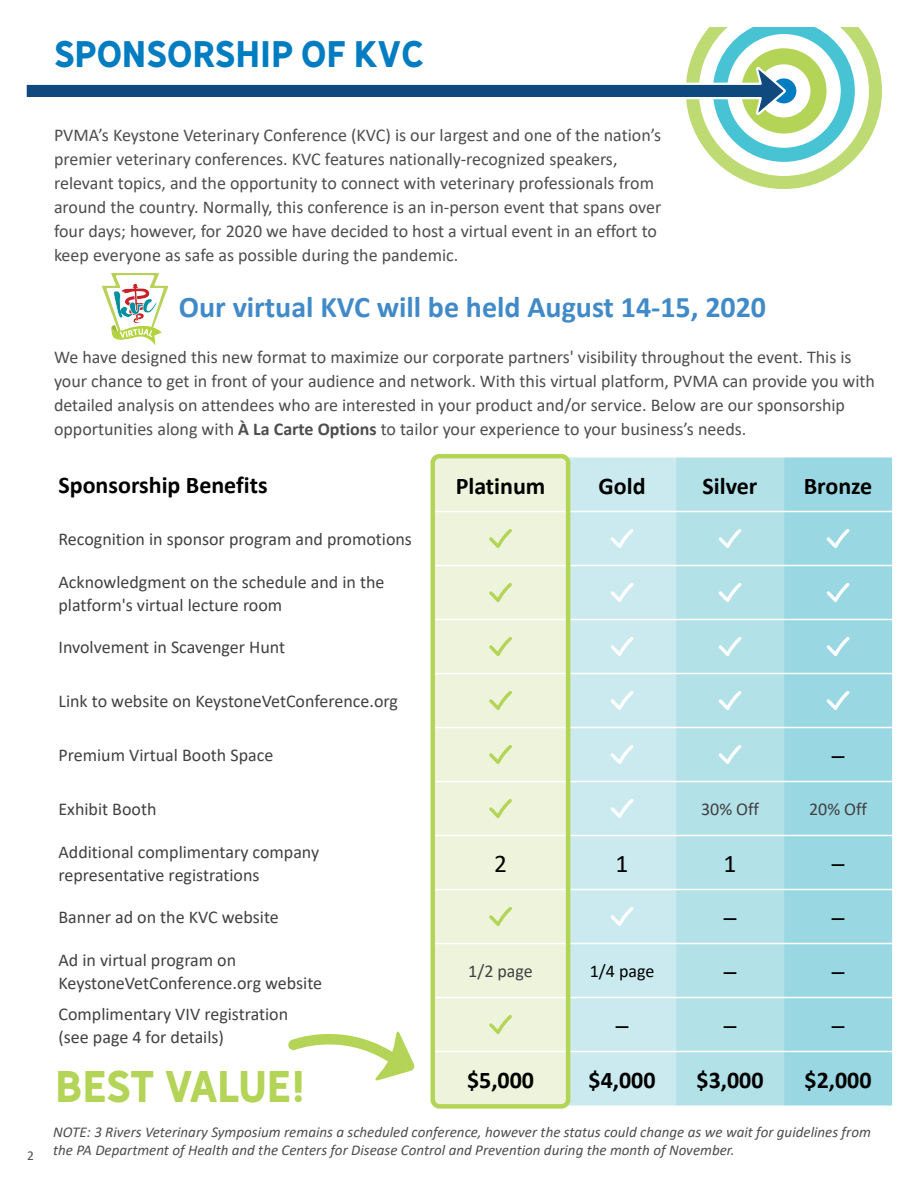
<style>
.page{position:relative;width:918px;height:1188px;background:#fff}
.page>*{position:absolute;margin:0;border:0;box-sizing:border-box;transform-origin:0 0}
.t1{font:41.4px "Hanley Sans";letter-spacing:-.03em;color:#b3d457}
.t2{font:34.5px "Hanley Sans";color:#007cc1}
.t3{font:700 30px "Calibri";color:#418ac8}
.t4{font:25.5px "Calibri";color:#000}
.t5{font:700 24px "Calibri";color:#000}
.t6{font:18px/24px "Calibri";color:#4d4d4f}
.t7{font:18px/22.5px "Calibri";color:#414042}
.t8{font:18px "Calibri";color:#000}
.t9{font:italic 15px/18px "Calibri";color:#4d4d4f}
.t10{font:13.5px "Calibri";color:#4d4d4f}
.s1{font-weight:700}
</style>
<div class="page">
<svg style="left:26px;top:27px;width:856px;height:162px"></svg>
<div style="left:435px;top:459px;width:130px;height:645px;background:#edf4db"></div>
<div style="left:569px;top:458px;width:107px;height:648px;background:#cbeaef"></div>
<div style="left:676px;top:458px;width:108px;height:648px;background:#b3e1e8"></div>
<div style="left:784px;top:458px;width:108px;height:648px;background:#99d8e2"></div>
<hr style="left:433px;top:511px;width:135px;height:1px;background:#fff">
<hr style="left:568px;top:511px;width:108px;height:1px;background:#fff">
<hr style="left:676px;top:511px;width:108px;height:1px;background:#fff">
<hr style="left:784px;top:511px;width:108px;height:1px;background:#fff">
<hr style="left:433px;top:565px;width:135px;height:1px;background:#fff">
<hr style="left:568px;top:565px;width:108px;height:1px;background:#fff">
<hr style="left:676px;top:565px;width:108px;height:1px;background:#fff">
<hr style="left:784px;top:565px;width:108px;height:1px;background:#fff">
<hr style="left:433px;top:619px;width:135px;height:1px;background:#fff">
<hr style="left:568px;top:619px;width:108px;height:1px;background:#fff">
<hr style="left:676px;top:619px;width:108px;height:1px;background:#fff">
<hr style="left:784px;top:619px;width:108px;height:1px;background:#fff">
<hr style="left:433px;top:673px;width:135px;height:1px;background:#fff">
<hr style="left:568px;top:673px;width:108px;height:1px;background:#fff">
<hr style="left:676px;top:673px;width:108px;height:1px;background:#fff">
<hr style="left:784px;top:673px;width:108px;height:1px;background:#fff">
<hr style="left:433px;top:727px;width:135px;height:1px;background:#fff">
<hr style="left:568px;top:727px;width:108px;height:1px;background:#fff">
<hr style="left:676px;top:727px;width:108px;height:1px;background:#fff">
<hr style="left:784px;top:727px;width:108px;height:1px;background:#fff">
<hr style="left:433px;top:781px;width:135px;height:1px;background:#fff">
<hr style="left:568px;top:781px;width:108px;height:1px;background:#fff">
<hr style="left:676px;top:781px;width:108px;height:1px;background:#fff">
<hr style="left:784px;top:781px;width:108px;height:1px;background:#fff">
<hr style="left:433px;top:835px;width:135px;height:1px;background:#fff">
<hr style="left:568px;top:835px;width:108px;height:1px;background:#fff">
<hr style="left:676px;top:835px;width:108px;height:1px;background:#fff">
<hr style="left:784px;top:835px;width:108px;height:1px;background:#fff">
<hr style="left:433px;top:889px;width:135px;height:1px;background:#fff">
<hr style="left:568px;top:889px;width:108px;height:1px;background:#fff">
<hr style="left:676px;top:889px;width:108px;height:1px;background:#fff">
<hr style="left:784px;top:889px;width:108px;height:1px;background:#fff">
<hr style="left:433px;top:943px;width:135px;height:1px;background:#fff">
<hr style="left:568px;top:943px;width:108px;height:1px;background:#fff">
<hr style="left:676px;top:943px;width:108px;height:1px;background:#fff">
<hr style="left:784px;top:943px;width:108px;height:1px;background:#fff">
<hr style="left:433px;top:997px;width:135px;height:1px;background:#fff">
<hr style="left:568px;top:997px;width:108px;height:1px;background:#fff">
<hr style="left:676px;top:997px;width:108px;height:1px;background:#fff">
<hr style="left:784px;top:997px;width:108px;height:1px;background:#fff">
<hr style="left:433px;top:1051px;width:135px;height:1px;background:#fff">
<hr style="left:568px;top:1051px;width:108px;height:1px;background:#fff">
<hr style="left:676px;top:1051px;width:108px;height:1px;background:#fff">
<hr style="left:784px;top:1051px;width:108px;height:1px;background:#fff">
<svg style="left:489px;top:529px;width:23px;height:19px"></svg>
<svg style="left:611px;top:529px;width:22px;height:19px"></svg>
<svg style="left:719px;top:529px;width:22px;height:19px"></svg>
<svg style="left:827px;top:529px;width:22px;height:19px"></svg>
<svg style="left:489px;top:583px;width:23px;height:19px"></svg>
<svg style="left:611px;top:583px;width:22px;height:19px"></svg>
<svg style="left:719px;top:583px;width:22px;height:19px"></svg>
<svg style="left:827px;top:583px;width:22px;height:19px"></svg>
<svg style="left:489px;top:637px;width:23px;height:19px"></svg>
<svg style="left:611px;top:637px;width:22px;height:19px"></svg>
<svg style="left:719px;top:637px;width:22px;height:19px"></svg>
<svg style="left:827px;top:637px;width:22px;height:19px"></svg>
<svg style="left:489px;top:691px;width:23px;height:19px"></svg>
<svg style="left:611px;top:691px;width:22px;height:19px"></svg>
<svg style="left:719px;top:691px;width:22px;height:19px"></svg>
<svg style="left:827px;top:691px;width:22px;height:19px"></svg>
<svg style="left:489px;top:745px;width:23px;height:19px"></svg>
<svg style="left:611px;top:745px;width:22px;height:19px"></svg>
<svg style="left:719px;top:745px;width:22px;height:19px"></svg>
<svg style="left:489px;top:799px;width:23px;height:19px"></svg>
<svg style="left:611px;top:799px;width:22px;height:19px"></svg>
<svg style="left:489px;top:907px;width:23px;height:19px"></svg>
<svg style="left:611px;top:907px;width:22px;height:19px"></svg>
<svg style="left:489px;top:1015px;width:23px;height:19px"></svg>
<div style="left:430px;top:454px;width:140px;height:655px;border:4px solid #b3d457;border-radius:7px"></div>
<svg style="left:288px;top:1031px;width:127px;height:50px"></svg>
<svg style="left:102px;top:272px;width:66px;height:73px"></svg>
<h2 class="t2" style="left:54px;top:33px;width:372px">SPONSORSHIP OF KVC</h2>
<p class="t10" style="left:27px;top:1146px;width:8px">2</p>
<p class="t6" style="left:54px;top:123px;width:609px">PVMA’s Keystone Veterinary Conference (KVC) is our largest and one of the nation’s premier veterinary conferences. KVC features nationally-recognized speakers, relevant topics, and the opportunity to connect with veterinary professionals from around the country. Normally, this conference is an in-person event that spans over four days; however, for 2020 we have decided to host a virtual event in an effort to keep everyone as safe as possible during the pandemic.</p>
<h3 class="t3" style="left:179px;top:285px;width:589px">Our virtual KVC will be held August 14-15, 2020</h3>
<p class="t6" style="left:54px;top:345px;width:823px">We have designed this new format to maximize our corporate partners' visibility throughout the event. This is your chance to get in front of your audience and network. With this virtual platform, PVMA can provide you with detailed analysis on attendees who are interested in your product and/or service. Below are our sponsorship opportunities along with <span class="s1">À La Carte Options</span> to tailor your experience to your business’s needs.</p>
<h3 class="t5" style="left:58px;top:468px;width:211px">Sponsorship Benefits</h3>
<h3 class="t5" style="left:456px;top:469px;width:91px">Platinum</h3>
<h3 class="t5" style="left:599px;top:469px;width:48px">Gold</h3>
<h3 class="t5" style="left:703px;top:469px;width:56px">Silver</h3>
<h3 class="t5" style="left:804px;top:469px;width:70px">Bronze</h3>
<p class="t7" style="left:58px;top:528px;width:355px">Recognition in sponsor program and promotions</p>
<p class="t7" style="left:58px;top:570px;width:328px">Acknowledgment on the schedule and in the platform's virtual lecture room</p>
<p class="t7" style="left:58px;top:636px;width:228px">Involvement in Scavenger Hunt</p>
<p class="t7" style="left:58px;top:690px;width:341px">Link to website on KeystoneVetConference.org</p>
<p class="t7" style="left:58px;top:744px;width:216px">Premium Virtual Booth Space</p>
<h3 class="t4" style="left:832px;top:738px;width:14px">–</h3>
<p class="t7" style="left:58px;top:798px;width:100px">Exhibit Booth</p>
<p class="t7" style="left:701px;top:798px;width:59px">30% Off</p>
<p class="t7" style="left:809px;top:798px;width:59px">20% Off</p>
<p class="t7" style="left:59px;top:840px;width:262px">Additional complimentary company representative registrations</p>
<h3 class="t4" style="left:494px;top:846px;width:14px">2</h3>
<h3 class="t4" style="left:616px;top:846px;width:14px">1</h3>
<h3 class="t4" style="left:724px;top:846px;width:14px">1</h3>
<h3 class="t4" style="left:832px;top:846px;width:14px">–</h3>
<p class="t7" style="left:58px;top:906px;width:222px">Banner ad on the KVC website</p>
<h3 class="t4" style="left:724px;top:900px;width:14px">–</h3>
<h3 class="t4" style="left:832px;top:900px;width:14px">–</h3>
<p class="t7" style="left:58px;top:948px;width:265px">Ad in virtual program on<br>KeystoneVetConference.org website</p>
<p class="t7" style="left:468px;top:960px;width:66px">1/2 page</p>
<p class="t8" style="left:590px;top:959px;width:66px">1/4 page</p>
<h3 class="t4" style="left:724px;top:954px;width:14px">–</h3>
<h3 class="t4" style="left:832px;top:954px;width:14px">–</h3>
<p class="t7" style="left:58px;top:1002px;width:231px">Complimentary VIV registration (see page 4 for details)</p>
<h3 class="t4" style="left:616px;top:1008px;width:14px">–</h3>
<h3 class="t4" style="left:724px;top:1008px;width:14px">–</h3>
<h3 class="t4" style="left:832px;top:1008px;width:14px">–</h3>
<h1 class="t1" style="left:55px;top:1061px;width:252px">BEST VALUE!</h1>
<h3 class="t5" style="left:467px;top:1063px;width:69px">$5,000</h3>
<h3 class="t5" style="left:589px;top:1063px;width:69px">$4,000</h3>
<h3 class="t5" style="left:697px;top:1063px;width:69px">$3,000</h3>
<h3 class="t5" style="left:805px;top:1063px;width:69px">$2,000</h3>
<p class="t9" style="left:53px;top:1122px;width:819px">NOTE: 3 Rivers Veterinary Symposium remains a scheduled conference, however the status could change as we wait for guidelines from the PA Department of Health and the Centers for Disease Control and Prevention during the month of November.</p>
</div>
